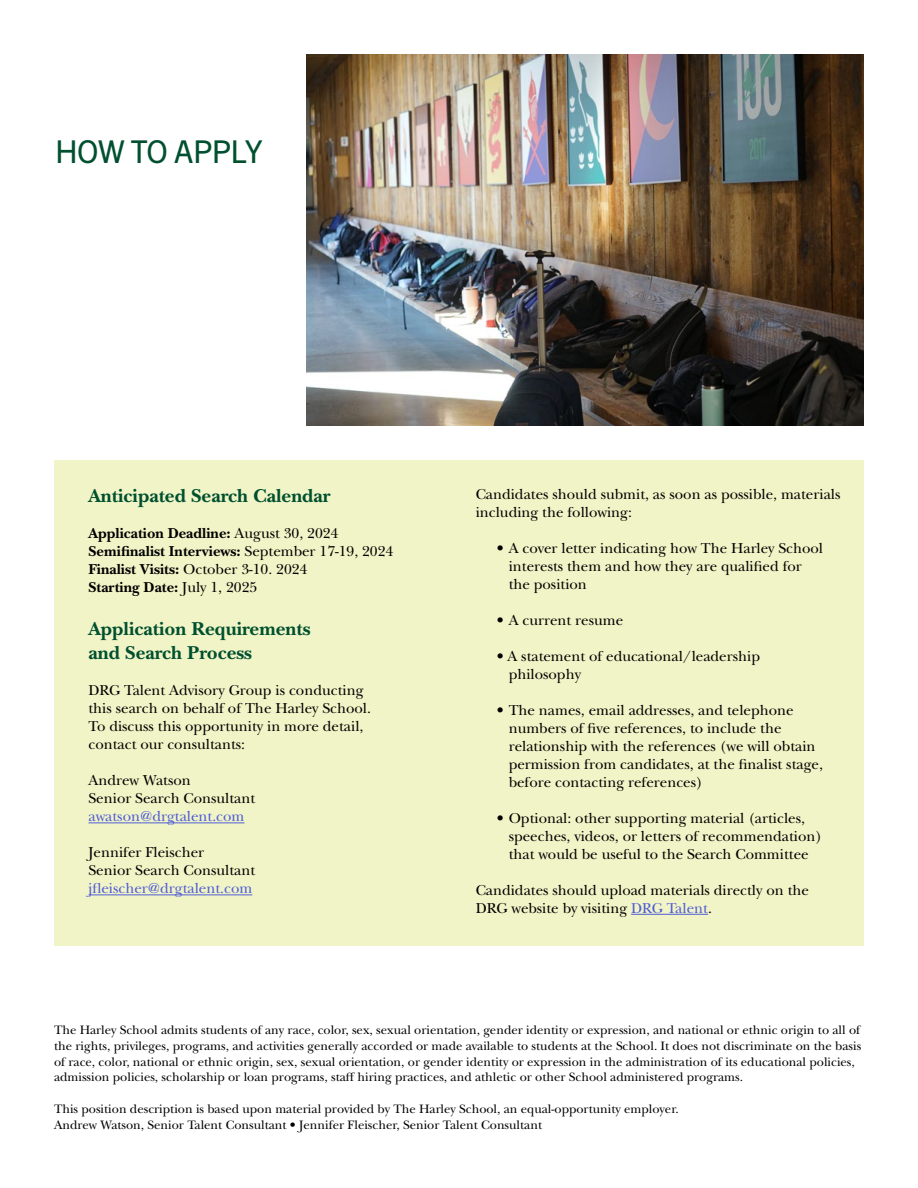
<style>
.page{position:relative;width:918px;height:1188px;background:#fff}
.page>*{position:absolute;margin:0;border:0;box-sizing:border-box;transform-origin:0 0}
.t1{font:31.5px "Trade Gothic Next LT Pro";letter-spacing:-.02em;color:#00502f}
.t2{font:700 19.5px/24px "New Baskerville ITC Pro";color:#00502f}
.t3{font:15px/18px "New Baskerville ITC Pro";color:#000}
.t4{font:700 15px/18px "New Baskerville ITC Pro";color:#000}
.t5{font:15px "New Baskerville ITC Pro";color:#4f5cd6}
.t6{font:12.75px/15.8px "New Baskerville ITC Pro";color:#000}
.s1{font-weight:400}
.s2{color:#4f5cd6}
</style>
<div class="page">
<div style="left:54px;top:460px;width:810px;height:486px;background:#f1f4c6"></div>
<img style="left:307px;top:55px;width:557px;height:371px">
<hr style="left:88px;top:823px;width:156px;height:1px;background:#4f5cd6">
<hr style="left:88px;top:895px;width:164px;height:1px;background:#4f5cd6">
<hr style="left:631px;top:914px;width:77px;height:1px;background:#4f5cd6">
<h1 class="t1" style="left:55px;top:130px;width:209px">HOW TO APPLY</h1>
<h2 class="t2" style="left:88px;top:484px;width:244px">Anticipated Search Calendar</h2>
<p class="t4" style="left:88px;top:524px;width:306px">Application Deadline: <span class="s1">August 30, 2024<br></span>Semifinalist Interviews: <span class="s1">September 17-19, 2024<br></span>Finalist Visits: <span class="s1">October 3-10. 2024<br></span>Starting Date: <span class="s1">July 1, 2025</span></p>
<h2 class="t2" style="left:88px;top:617px;width:224px">Application Requirements and Search Process</h2>
<p class="t3" style="left:88px;top:682px;width:284px">DRG Talent Advisory Group is conducting this search on behalf of The Harley School.<br>To discuss this opportunity in more detail, contact our consultants:</p>
<p class="t3" style="left:88px;top:772px;width:168px">Andrew Watson<br>Senior Search Consultant</p>
<p class="t5" style="left:88px;top:808px;width:157px">awatson@drgtalent.com</p>
<p class="t3" style="left:88px;top:844px;width:168px">Jennifer Fleischer<br>Senior Search Consultant</p>
<p class="t5" style="left:88px;top:880px;width:165px">jfleischer@drgtalent.com</p>
<p class="t3" style="left:476px;top:485px;width:366px">Candidates should submit, as soon as possible, materials including the following:</p>
<p class="t3" style="left:509px;top:539px;width:316px;text-indent:-12px">• A cover letter indicating how The Harley School interests them and how they are qualified for the position</p>
<p class="t3" style="left:497px;top:611px;width:128px">• A current resume</p>
<p class="t3" style="left:509px;top:647px;width:253px;text-indent:-12px">• A statement of educational/leadership philosophy</p>
<p class="t3" style="left:509px;top:701px;width:316px;text-indent:-12px">• The names, email addresses, and telephone numbers of five references, to include the relationship with the references (we will obtain permission from candidates, at the finalist stage, before contacting references)</p>
<p class="t3" style="left:509px;top:809px;width:315px;text-indent:-12px">• Optional: other supporting material (articles, speeches, videos, or letters of recommendation) that would be useful to the Search Committee</p>
<p class="t3" style="left:476px;top:881px;width:335px">Candidates should upload materials directly on the<br>DRG website by visiting <span class="s2">DRG Talent</span>.</p>
<p class="t6" style="left:54px;top:1022px;width:809px">The Harley School admits students of any race, color, sex, sexual orientation, gender identity or expression, and national or ethnic origin to all of the rights, privileges, programs, and activities generally accorded or made available to students at the School. It does not discriminate on the basis of race, color, national or ethnic origin, sex, sexual orientation, or gender identity or expression in the administration of its educational policies, admission policies, scholarship or loan programs, staff hiring practices, and athletic or other School administered programs.</p>
<p class="t6" style="left:54px;top:1101px;width:626px">This position description is based upon material provided by The Harley School, an equal-opportunity employer.<br>Andrew Watson, Senior Talent Consultant • Jennifer Fleischer, Senior Talent Consultant</p>
</div>
